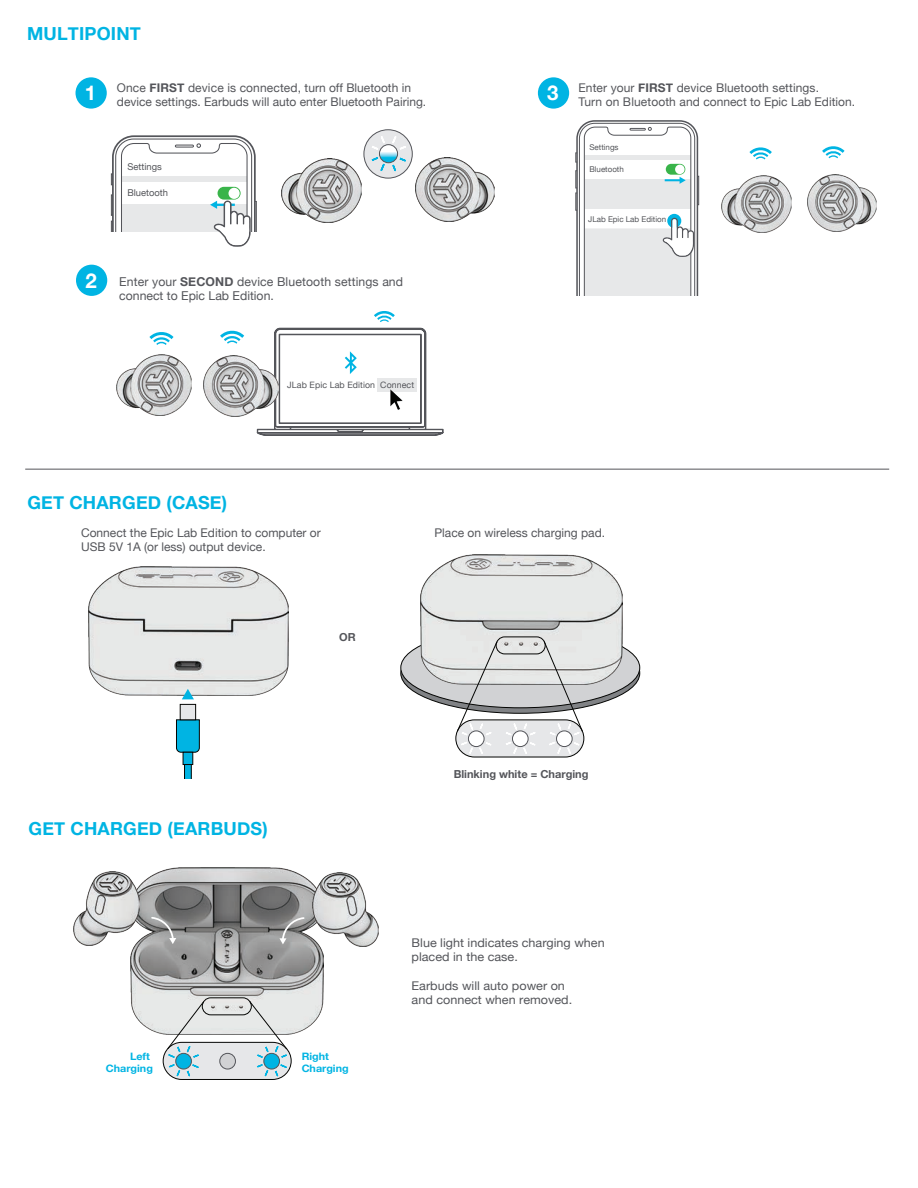
<style>
.page{position:relative;width:918px;height:1188px;background:#fff}
.page>*{position:absolute;margin:0;border:0;box-sizing:border-box;transform-origin:0 0}
.t1{font:700 20.4px "Helvetica Neue";color:#fff}
.t2{font:700 18px "Helvetica Neue";letter-spacing:.01em;color:#00b4e3}
.t3{font:12.3px/14.2px "Helvetica Neue";letter-spacing:.01em;color:#54555a}
.t4{font:12px/14.2px "Helvetica Neue";color:#54555a}
.t5{font:12px/14.4px "Helvetica Neue";color:#54555a;scale:1.05 1}
.t6{font:700 10.95px "Helvetica Neue";color:#54555a}
.t7{font:700 10.2px/12.3px "Helvetica Neue";color:#00b4e3;text-align:right;scale:1.05 1}
.t8{font:9.45px "Helvetica Neue";color:#54555a}
.t9{font:8.85px "Helvetica Neue";letter-spacing:.01em;color:#54555a}
.t10{font:7.95px "Helvetica Neue";color:#54555a}
.s1{font-weight:700}
</style>
<div class="page">
<hr style="left:25px;top:469px;width:864px;height:1px;background:#54555a">
<div style="left:76px;top:77px;width:31px;height:32px;background:#00b4e3;border-radius:50%"></div>
<div style="left:76px;top:265px;width:31px;height:31px;background:#00b4e3;border-radius:50%"></div>
<div style="left:697px;top:176px;width:2px;height:29px;border:1px solid #54555a"></div>
<svg style="left:575px;top:120px;width:123px;height:175px"></svg>
<div style="left:538px;top:77px;width:31px;height:32px;background:#00b4e3;border-radius:50%"></div>
<svg style="left:822px;top:146px;width:23px;height:13px"></svg>
<svg style="left:749px;top:147px;width:23px;height:13px"></svg>
<svg style="left:111px;top:135px;width:146px;height:112px"></svg>
<img style="left:808px;top:175px;width:69px;height:56px">
<img style="left:722px;top:176px;width:69px;height:56px">
<svg style="left:256px;top:311px;width:188px;height:125px"></svg>
<svg style="left:220px;top:331px;width:25px;height:13px"></svg>
<svg style="left:149px;top:332px;width:25px;height:13px"></svg>
<img style="left:384px;top:388px;width:24px;height:24px">
<img style="left:204px;top:356px;width:74px;height:60px">
<img style="left:117px;top:355px;width:74px;height:60px">
<div style="left:364px;top:130px;width:48px;height:48px;background:#e6e7e9;border-radius:50%"></div>
<div style="left:363px;top:129px;width:50px;height:50px;border:1px solid #54555a;border-radius:50%"></div>
<svg style="left:370px;top:137px;width:37px;height:35px"></svg>
<svg style="left:379px;top:145px;width:19px;height:18px"></svg>
<div style="left:379px;top:144px;width:19px;height:19px;border:1px solid #54555a;border-radius:50%"></div>
<img style="left:416px;top:157px;width:79px;height:65px">
<img style="left:281px;top:158px;width:80px;height:65px">
<img style="left:89px;top:567px;width:200px;height:129px">
<img style="left:131px;top:867px;width:192px;height:167px">
<img style="left:312px;top:872px;width:66px;height:74px">
<img style="left:74px;top:871px;width:66px;height:74px">
<svg style="left:279px;top:916px;width:27px;height:28px"></svg>
<svg style="left:150px;top:916px;width:26px;height:28px"></svg>
<div style="left:202px;top:997px;width:50px;height:18px;border:1px solid #040503;border-radius:9px"></div>
<div style="left:163px;top:1042px;width:128px;height:37px;background:#e6e7e9;border-radius:19px"></div>
<div style="left:163px;top:1042px;width:129px;height:38px;border:1px solid #040503;border-radius:19px"></div>
<div style="left:220px;top:1053px;width:15px;height:16px;background:#d1d2d4;border-radius:50%"></div>
<div style="left:219px;top:1053px;width:17px;height:16px;border:1px solid #54555a;border-radius:50%"></div>
<svg style="left:167px;top:1000px;width:38px;height:77px"></svg>
<svg style="left:248px;top:1000px;width:40px;height:77px"></svg>
<svg style="left:401px;top:633px;width:239px;height:80px"></svg>
<div style="left:401px;top:628px;width:239px;height:80px;background:#d1d2d4;border-radius:50%"></div>
<img style="left:421px;top:554px;width:201px;height:130px">
<div style="left:496px;top:636px;width:50px;height:18px;border:1px solid #040503;border-radius:9px"></div>
<div style="left:456px;top:720px;width:128px;height:37px;background:#e6e7e9;border-radius:19px"></div>
<div style="left:455px;top:719px;width:129px;height:38px;border:1px solid #040503;border-radius:19px"></div>
<svg style="left:506px;top:724px;width:30px;height:30px"></svg>
<div style="left:512px;top:731px;width:16px;height:16px;background:#fff;border-radius:50%"></div>
<div style="left:512px;top:730px;width:17px;height:17px;border:1px solid #54555a;border-radius:50%"></div>
<svg style="left:456px;top:641px;width:42px;height:114px"></svg>
<svg style="left:543px;top:640px;width:41px;height:115px"></svg>
<svg style="left:184px;top:765px;width:8px;height:14px"></svg>
<svg style="left:176px;top:719px;width:24px;height:34px"></svg>
<div style="left:183px;top:752px;width:10px;height:13px;background:#00b4e3;border:1px solid #040503"></div>
<div style="left:180px;top:704px;width:16px;height:16px;background:#e6e7e9;border:1px solid #040503"></div>
<svg style="left:182px;top:689px;width:12px;height:10px"></svg>
<h2 class="t2" style="left:27px;top:20px;width:115px">MULTIPOINT</h2>
<h1 class="t1" style="left:85px;top:77px;width:13px">1</h1>
<p class="t4" style="left:117px;top:81px;width:311px">Once <span class="s1">FIRST</span> device is connected, turn off Bluetooth in device settings. Earbuds will auto enter Bluetooth Pairing.</p>
<p class="t8" style="left:127px;top:160px;width:36px">Settings</p>
<p class="t8" style="left:127px;top:186px;width:42px">Bluetooth</p>
<h1 class="t1" style="left:85px;top:264px;width:13px">2</h1>
<p class="t3" style="left:119px;top:275px;width:285px">Enter your <span class="s1">SECOND</span> device Bluetooth settings and connect to Epic Lab Edition.</p>
<p class="t9" style="left:287px;top:379px;width:128px">JLab Epic Lab Edition Connect</p>
<h2 class="t2" style="left:27px;top:488px;width:201px">GET CHARGED (CASE)</h2>
<h1 class="t1" style="left:547px;top:77px;width:13px">3</h1>
<p class="t4" style="left:578px;top:81px;width:242px">Enter your <span class="s1">FIRST</span> device Bluetooth settings.</p>
<p class="t4" style="left:578px;top:95px;width:278px">Turn on Bluetooth and connect to Epic Lab Edition.</p>
<p class="t10" style="left:589px;top:141px;width:31px">Settings</p>
<p class="t10" style="left:589px;top:163px;width:36px">Bluetooth</p>
<p class="t10" style="left:588px;top:213px;width:79px">JLab Epic Lab Edition</p>
<p class="t4" style="left:81px;top:526px;width:241px">Connect the Epic Lab Edition to computer or<br>USB 5V 1A (or less) output device.</p>
<p class="t4" style="left:435px;top:526px;width:172px">Place on wireless charging pad.</p>
<h2 class="t2" style="left:29px;top:814px;width:241px">GET CHARGED (EARBUDS)</h2>
<p class="t6" style="left:339px;top:629px;width:18px">OR</p>
<p class="t7" style="left:106px;top:1050px;width:46px">Left<br>Charging</p>
<p class="t7" style="left:302px;top:1050px;width:46px;text-align:left">Right<br>Charging</p>
<p class="t6" style="left:454px;top:765px;width:136px">Blinking white = Charging</p>
<p class="t5" style="left:412px;top:936px;width:185px">Blue light indicates charging when placed in the case.</p>
<p class="t5" style="left:412px;top:979px;width:155px">Earbuds will auto power on and connect when removed.</p>
</div>
